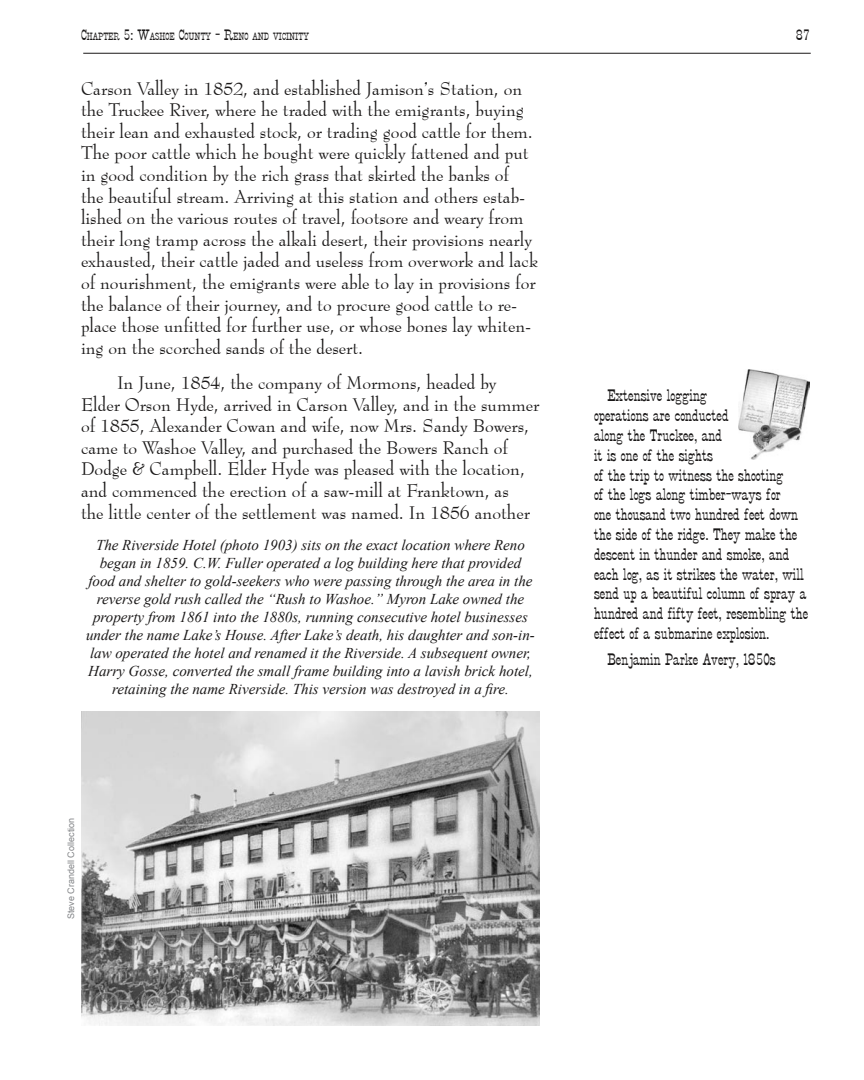
<style>
.page{position:relative;width:864px;height:1080px;background:#fff}
.page>*{position:absolute;margin:0;border:0;box-sizing:border-box;transform-origin:0 0}
.Body_text{font:18px/21.6px "Bernhard Modern BT";color:#1a1818}
.Memories{font:16.5px/19.8px "Stage Coach";color:#1a1818}
.t1{font:italic 15px/18px "Times New Roman";color:#1a1818;text-align:center}
.page_heads___numbers{font:15px "Stage Coach";color:#1a1818}
.page_heads___numbers-2{font:10.5px "Stage Coach";color:#1a1818}
.photo_credits{font:9px "Arial";color:#818386}
.s1{font-size:15px}
</style>
<div class="page">
<hr style="left:83px;top:53px;width:728px;height:1px;background:#1a1818">
<img style="left:738px;top:369px;width:72px;height:90px">
<img style="left:81px;top:712px;width:459px;height:314px">
<p class="page_heads___numbers-2" style="left:81px;top:31px;width:229px"><span class="s1">C</span>HAPTER <span class="s1">5: W</span>ASHOE <span class="s1">C</span>OUNTY <span class="s1">- R</span>ENO AND VICINITY</p>
<p class="page_heads___numbers" style="left:796px;top:27px;width:15px">87</p>
<p class="Body_text" style="left:81px;top:77px;width:458px">Carson Valley in 1852, and established Jamison’s Station, on the Truckee River, where he traded with the emigrants, buying their lean and exhausted stock, or trading good cattle for them.<br>The poor cattle which he bought were quickly fattened and put in good condition by the rich grass that skirted the banks of<br>the beautiful stream. Arriving at this station and others estab&shy;lished on the various routes of travel, footsore and weary from their long tramp across the alkali desert, their provisions nearly exhausted, their cattle jaded and useless from overwork and lack of nourishment, the emigrants were able to lay in provisions for the balance of their journey, and to procure good cattle to re&shy;place those unfitted for further use, or whose bones lay whiten&shy;ing on the scorched sands of the desert.</p>
<p class="Body_text" style="left:81px;top:371px;width:460px;text-indent:36px">In June, 1854, the company of Mormons, headed by Elder Orson Hyde, arrived in Carson Valley, and in the summer of 1855, Alexander Cowan and wife, now Mrs. Sandy Bowers, came to Washoe Valley, and purchased the Bowers Ranch of Dodge &amp; Campbell. Elder Hyde was pleased with the location, and commenced the erection of a saw-mill at Franktown, as<br>the little center of the settlement was named. In 1856 another</p>
<p class="Memories" style="left:594px;top:386px;width:216px;text-indent:14px">Extensive logging<br>operations are conducted<br>along the Truckee, and<br>it is one of the sights<br>of the trip to witness the shooting<br>of the logs along timber-ways for<br>one thousand two hundred feet down the side of the ridge. They make the descent in thunder and smoke, and each log, as it strikes the water, will send up a beautiful column of spray a hundred and fifty feet, resembling the effect of a submarine explosion.</p>
<p class="Memories" style="left:608px;top:650px;width:170px">Benjamin Parke Avery, 1850s</p>
<p class="t1" style="left:86px;top:536px;width:450px">The Riverside Hotel (photo 1903) sits on the exact location where Reno began in 1859. C.W. Fuller operated a log building here that provided food and shelter to gold-seekers who were passing through the area in the reverse gold rush called the “Rush to Washoe.” Myron Lake owned the property from 1861 into the 1880s, running consecutive hotel businesses under the name Lake’s House. After Lake’s death, his daughter and son-in&shy;law operated the hotel and renamed it the Riverside. A subsequent owner, Harry Gosse, converted the small frame building into a lavish brick hotel, retaining the name Riverside. This version was destroyed in a fire.</p>
<p class="photo_credits" style="left:65px;top:919px;width:103px;rotate:-90deg">Steve Crandell Collection</p>
</div>
